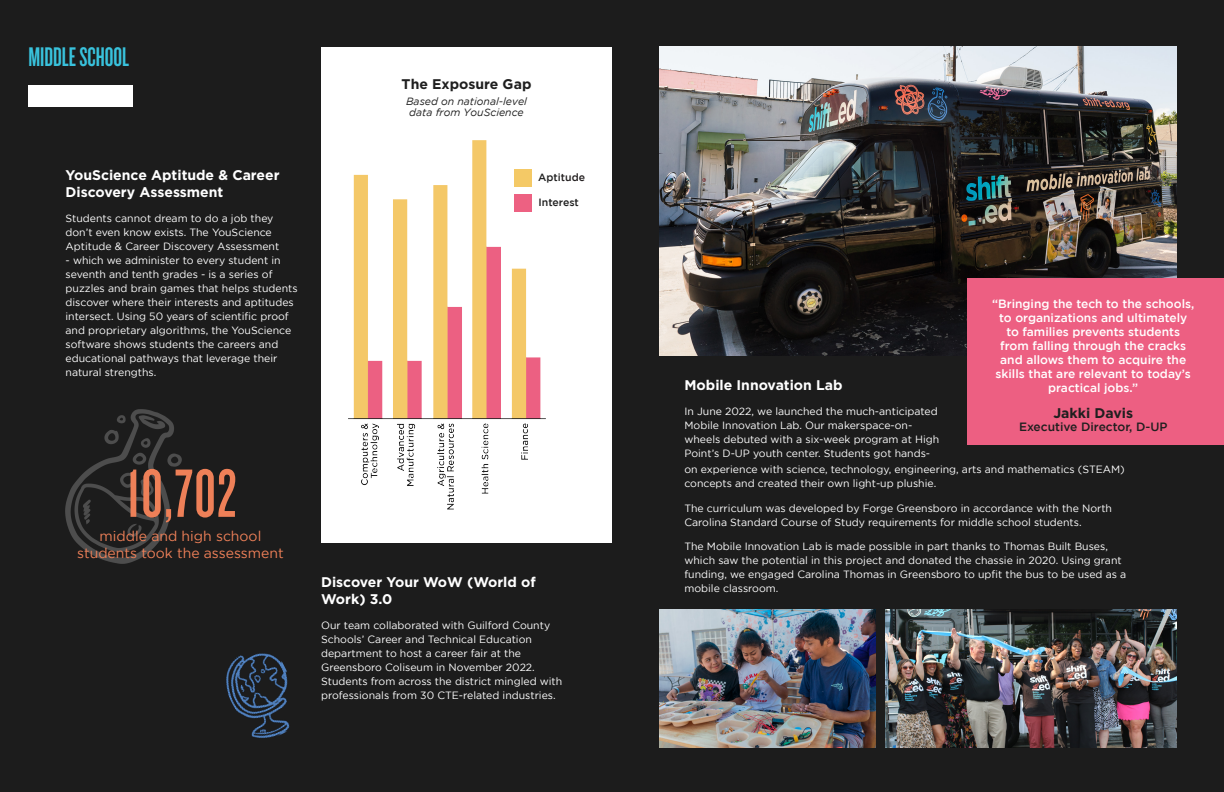
<style>
.page{position:relative;width:1224px;height:792px;background:#1c1c1c}
.page>*{position:absolute;margin:0;border:0;box-sizing:border-box;transform-origin:0 0}
.t1{font:71px "Knockout HTF47 Bantamweight";color:#ee8058}
.Header{font:28px "Knockout HTF47 Bantamweight";color:#39c2dc}
.Work_-_headline{font:700 14px/17px "Gotham";color:#fff}
.Work_-_headline-2{font:14px/17px "Gotham";color:#ee8058;text-align:center}
.Work_-_headline-3{font:700 14px "Gotham";color:#1f1f1f}
.Work_-_headline-4{font:500 12px/14px "Gotham";color:#fff;text-align:center}
.Work_-_headline-5{font:500 12px "Gotham";color:#1f1f1f}
.Work_-_headline-6{font:10.5px/14px "Gotham";color:#fff}
.Work_-_headline-7{font:italic 10.5px/11px "Gotham";color:#1f1f1f;text-align:center}
.Work_-_headline-8{font:500 10.5px "Gotham";color:#1f1f1f}
.s1{color:#231f20}
</style>
<div class="page">
<div style="left:28px;top:85px;width:105px;height:22px;background:#fff"></div>
<img style="left:66px;top:410px;width:116px;height:154px">
<img style="left:660px;top:47px;width:516px;height:309px">
<img style="left:886px;top:609px;width:290px;height:139px">
<div style="left:321px;top:47px;width:291px;height:496px;background:#fff"></div>
<img style="left:226px;top:653px;width:64px;height:85px">
<img style="left:348px;top:141px;width:197px;height:369px">
<div style="left:514px;top:169px;width:18px;height:18px;background:#f4c966"></div>
<div style="left:514px;top:194px;width:18px;height:18px;background:#ed6182"></div>
<div style="left:968px;top:279px;width:256px;height:166px;background:#ed5f82"></div>
<img style="left:660px;top:609px;width:216px;height:139px">
<p class="Header" style="left:28px;top:42px;width:102px">MIDDLE SCHOOL</p>
<p class="Work_-_headline" style="left:66px;top:167px;width:216px">YouScience Aptitude &amp; Career<br>Discovery Assessment</p>
<p class="Work_-_headline-6" style="left:66px;top:211px;width:215px">Students cannot dream to do a job they don’t even know exists. The YouScience<br>Aptitude &amp; Career Discovery Assessment</p>
<p class="Work_-_headline-6" style="left:66px;top:253px;width:234px">- which we administer to every student in seventh and tenth grades - is a series of puzzles and brain games that helps students discover where their interests and aptitudes intersect. Using 50 years of scientific proof and proprietary algorithms, the YouScience software shows students the careers and educational pathways that leverage their natural strengths.</p>
<p class="Work_-_headline-3" style="left:402px;top:76px;width:131px">The Exposure Gap</p>
<p class="Work_-_headline-7" style="left:406px;top:96px;width:122px">Based on national-level data from YouScience</p>
<p class="Work_-_headline-8" style="left:538px;top:171px;width:48px">Apti<span class="s1">tude</span></p>
<p class="Work_-_headline-8" style="left:539px;top:196px;width:42px">Interest</p>
<p class="t1" style="left:127px;top:458px;width:111px">10,702</p>
<p class="Work_-_headline-2" style="left:77px;top:528px;width:208px">middle and high school students took the assessment</p>
<p class="Work_-_headline" style="left:321px;top:573px;width:216px">Discover Your WoW (World of<br>Work) 3.0</p>
<p class="Work_-_headline-6" style="left:321px;top:618px;width:243px">Our team collaborated with Guilford County Schools’ Career and Technical Education department to host a career fair at the Greensboro Coliseum in November 2022.<br>Students from across the district mingled with professionals from 30 CTE-related industries.</p>
<p class="Work_-_headline" style="left:684px;top:376px;width:160px">Mobile Innovation Lab</p>
<p class="Work_-_headline-6" style="left:684px;top:404px;width:256px">In June 2022, we launched the much-anticipated Mobile Innovation Lab. Our makerspace-on&shy;wheels debuted with a six-week program at High Point’s D-UP youth center. Students got hands-</p>
<p class="Work_-_headline-4" style="left:992px;top:296px;width:204px">“Bringing the tech to the schools, to organizations and ultimately to families prevents students from falling through the cracks and allows them to acquire the skills that are relevant to today’s practical jobs.”</p>
<p class="Work_-_headline-3" style="left:1053px;top:405px;width:81px">Jakki Davis</p>
<p class="Work_-_headline-5" style="left:1019px;top:420px;width:150px">Executive Director, D-UP</p>
<p class="Work_-_headline-6" style="left:684px;top:462px;width:442px">on experience with science, technology, engineering, arts and mathematics (STEAM) concepts and created their own light-up plushie.</p>
<p class="Work_-_headline-6" style="left:684px;top:501px;width:429px">The curriculum was developed by Forge Greensboro in accordance with the North<br>Carolina Standard Course of Study requirements for middle school students.</p>
<p class="Work_-_headline-6" style="left:684px;top:540px;width:443px">The Mobile Innovation Lab is made possible in part thanks to Thomas Built Buses, which saw the potential in this project and donated the chassie in 2020. Using grant funding, we engaged Carolina Thomas in Greensboro to upfit the bus to be used as a mobile classroom.</p>
</div>
